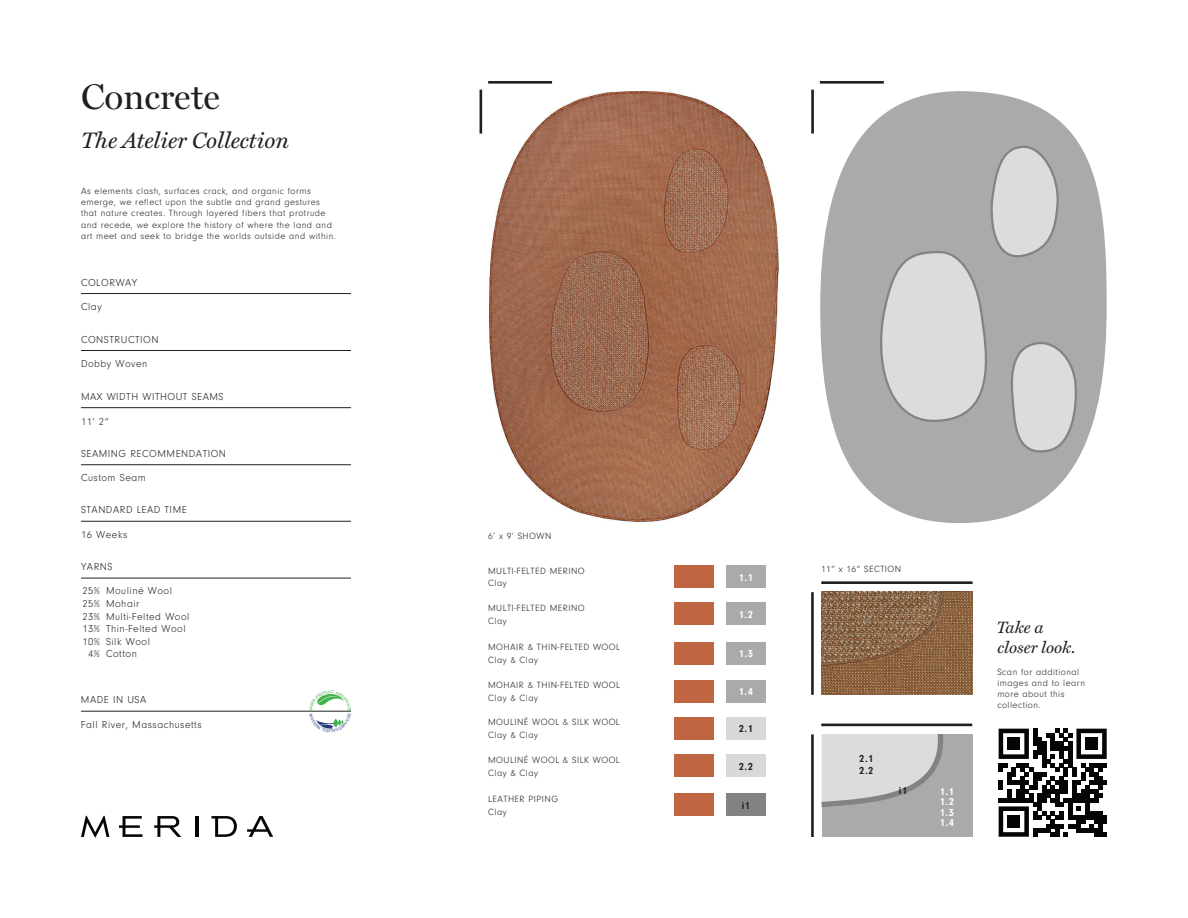
<style>
.page{position:relative;width:1188px;height:918px;background:#fff}
.page>*{position:absolute;margin:0;border:0;box-sizing:border-box;transform-origin:0 0}
.t1{font:36px "Miller Display";color:#231f20}
.t2{font:italic 22.5px "Miller Text";color:#231f20}
.t3{font:italic 16.5px "Miller Text";color:#231f20}
.t4{font:300 10.5px/12.6px "Neuzeit Gro";letter-spacing:.05em;color:#231f20;text-align:center}
.t5{font:700 10.5px/10.5px "Neuzeit Gro";color:#fff;text-align:justify}
.t6{font:700 10.5px/11.9px "Neuzeit Gro";color:#231f20}
.t7{font:300 9.3px/11.2px "Neuzeit Gro";letter-spacing:.05em;color:#231f20}
</style>
<div class="page">
<img style="left:821px;top:592px;width:152px;height:102px">
<img style="left:490px;top:91px;width:288px;height:431px">
<hr style="left:821px;top:581px;width:152px;height:3px;background:#231f20">
<hr style="left:821px;top:724px;width:151px;height:2px;background:#231f20">
<hr style="left:488px;top:81px;width:64px;height:3px;background:#231f20">
<hr style="left:820px;top:81px;width:64px;height:3px;background:#231f20">
<hr style="left:811px;top:592px;width:3px;height:103px;background:#231f20">
<hr style="left:811px;top:734px;width:3px;height:103px;background:#231f20">
<hr style="left:480px;top:90px;width:2px;height:44px;background:#231f20">
<hr style="left:811px;top:90px;width:3px;height:44px;background:#231f20">
<svg style="left:119px;top:816px;width:24px;height:21px"></svg>
<svg style="left:154px;top:816px;width:27px;height:21px"></svg>
<hr style="left:196px;top:816px;width:3px;height:21px;background:#040503">
<svg style="left:212px;top:816px;width:25px;height:21px"></svg>
<svg style="left:247px;top:816px;width:26px;height:21px"></svg>
<svg style="left:81px;top:816px;width:28px;height:22px"></svg>
<hr style="left:81px;top:293px;width:270px;height:1px;background:#231f20">
<hr style="left:81px;top:350px;width:270px;height:1px;background:#231f20">
<hr style="left:81px;top:407px;width:270px;height:1px;background:#231f20">
<hr style="left:81px;top:464px;width:270px;height:1px;background:#231f20">
<hr style="left:81px;top:521px;width:270px;height:1px;background:#231f20">
<hr style="left:81px;top:711px;width:270px;height:1px;background:#231f20">
<hr style="left:81px;top:578px;width:270px;height:1px;background:#231f20">
<div style="left:726px;top:565px;width:40px;height:23px;background:#a9aaaa"></div>
<div style="left:726px;top:602px;width:40px;height:23px;background:#a9aaaa"></div>
<div style="left:726px;top:642px;width:40px;height:22px;background:#a9aaaa"></div>
<div style="left:726px;top:680px;width:40px;height:23px;background:#a9aaaa"></div>
<div style="left:726px;top:717px;width:40px;height:23px;background:#d8d8d8"></div>
<div style="left:726px;top:755px;width:40px;height:22px;background:#d8d8d8"></div>
<div style="left:726px;top:794px;width:40px;height:22px;background:#828383"></div>
<div style="left:674px;top:565px;width:40px;height:23px;background:#c06542"></div>
<div style="left:674px;top:602px;width:40px;height:23px;background:#c06542"></div>
<div style="left:674px;top:642px;width:40px;height:22px;background:#c06542"></div>
<div style="left:674px;top:680px;width:40px;height:23px;background:#c06542"></div>
<div style="left:674px;top:717px;width:40px;height:23px;background:#c06542"></div>
<div style="left:674px;top:755px;width:40px;height:22px;background:#c06542"></div>
<div style="left:674px;top:794px;width:40px;height:22px;background:#c06542"></div>
<div style="left:822px;top:734px;width:151px;height:103px;background:#a9aaaa"></div>
<svg style="left:821px;top:734px;width:122px;height:73px"></svg>
<svg style="left:820px;top:91px;width:287px;height:432px;fill:#a9aaaa"></svg>
<svg style="left:874px;top:145px;width:204px;height:316px;background:#babbbc"></svg>
<svg style="left:999px;top:729px;width:108px;height:108px"></svg>
<div style="left:1007px;top:737px;width:13px;height:13px;background:#040503"></div>
<div style="left:1085px;top:737px;width:13px;height:13px;background:#040503"></div>
<div style="left:1007px;top:815px;width:13px;height:13px;background:#040503"></div>
<svg style="left:309px;top:694px;width:42px;height:35px"></svg>
<h1 class="t1" style="left:81px;top:75px;width:140px">Concrete</h1>
<h2 class="t2" style="left:81px;top:122px;width:210px">The Atelier Collection</h2>
<p class="t7" style="left:81px;top:185px;width:256px">As elements clash, surfaces crack, and organic forms emerge, we reflect upon the subtle and grand gestures that nature creates. Through layered fibers that protrude and recede, we explore the history of where the land and art meet and seek to bridge the worlds outside and within.</p>
<p class="t4" style="left:81px;top:276px;width:58px">COLORWAY</p>
<p class="t4" style="left:81px;top:300px;width:22px">Clay</p>
<p class="t4" style="left:81px;top:333px;width:79px">CONSTRUCTION</p>
<p class="t4" style="left:81px;top:357px;width:68px">Dobby Woven</p>
<p class="t4" style="left:81px;top:390px;width:144px">MAX WIDTH WITHOUT SEAMS</p>
<p class="t4" style="left:81px;top:415px;width:29px">11’ 2”</p>
<p class="t4" style="left:81px;top:447px;width:147px">SEAMING RECOMMENDATION</p>
<p class="t4" style="left:81px;top:472px;width:66px">Custom Seam</p>
<p class="t4" style="left:81px;top:504px;width:107px">STANDARD LEAD TIME</p>
<p class="t4" style="left:81px;top:528px;width:48px">16 Weeks</p>
<p class="t4" style="left:81px;top:561px;width:33px">YARNS</p>
<p class="t4" style="left:82px;top:585px;width:19px">25%<br>25%<br>23%<br>13%<br>10%<br>4%</p>
<p class="t4" style="left:106px;top:585px;width:85px;text-align:left">Mouliné Wool<br>Mohair<br>Multi-Felted Wool<br>Thin-Felted Wool<br>Silk Wool<br>Cotton</p>
<p class="t4" style="left:81px;top:694px;width:67px">MADE IN USA</p>
<p class="t4" style="left:81px;top:718px;width:122px">Fall River, Massachusetts</p>
<p class="t7" style="left:488px;top:531px;width:65px">6’ x 9’ SHOWN</p>
<p class="t7" style="left:488px;top:565px;width:98px;line-height:12.8px">MULTI-FELTED MERINO<br>Clay</p>
<p class="t7" style="left:488px;top:602px;width:98px;line-height:12.8px">MULTI-FELTED MERINO<br>Clay</p>
<p class="t7" style="left:488px;top:641px;width:133px;line-height:12.8px">MOHAIR &amp; THIN-FELTED WOOL<br>Clay &amp; Clay</p>
<p class="t7" style="left:488px;top:679px;width:133px;line-height:12.8px">MOHAIR &amp; THIN-FELTED WOOL<br>Clay &amp; Clay</p>
<p class="t7" style="left:488px;top:716px;width:133px;line-height:12.8px">MOULINÉ WOOL &amp; SILK WOOL<br>Clay &amp; Clay</p>
<p class="t7" style="left:488px;top:754px;width:133px;line-height:12.8px">MOULINÉ WOOL &amp; SILK WOOL<br>Clay &amp; Clay</p>
<p class="t7" style="left:488px;top:793px;width:72px;line-height:12.8px">LEATHER PIPING<br>Clay</p>
<p class="t5" style="left:739px;top:572px;width:16px">1.1</p>
<p class="t5" style="left:739px;top:609px;width:16px">1.2</p>
<p class="t5" style="left:739px;top:648px;width:16px">1.3</p>
<p class="t5" style="left:739px;top:686px;width:16px">1.4</p>
<p class="t6" style="left:739px;top:723px;width:16px">2.1</p>
<p class="t6" style="left:739px;top:761px;width:16px">2.2</p>
<p class="t6" style="left:742px;top:800px;width:10px">i1</p>
<p class="t7" style="left:821px;top:564px;width:82px">11” x 16” SECTION</p>
<p class="t6" style="left:859px;top:753px;width:16px">2.1<br>2.2</p>
<p class="t6" style="left:899px;top:784px;width:10px">i1</p>
<p class="t5" style="left:940px;top:787px;width:16px">1.1</p>
<p class="t5" style="left:940px;top:797px;width:16px">1.2<br>1.3<br>1.4</p>
<h3 class="t3" style="left:997px;top:614px;width:48px">Take a</h3>
<h3 class="t3" style="left:997px;top:634px;width:80px">closer look.</h3>
<p class="t7" style="left:997px;top:666px;width:89px">Scan for additional images and to learn more about this collection.</p>
</div>
